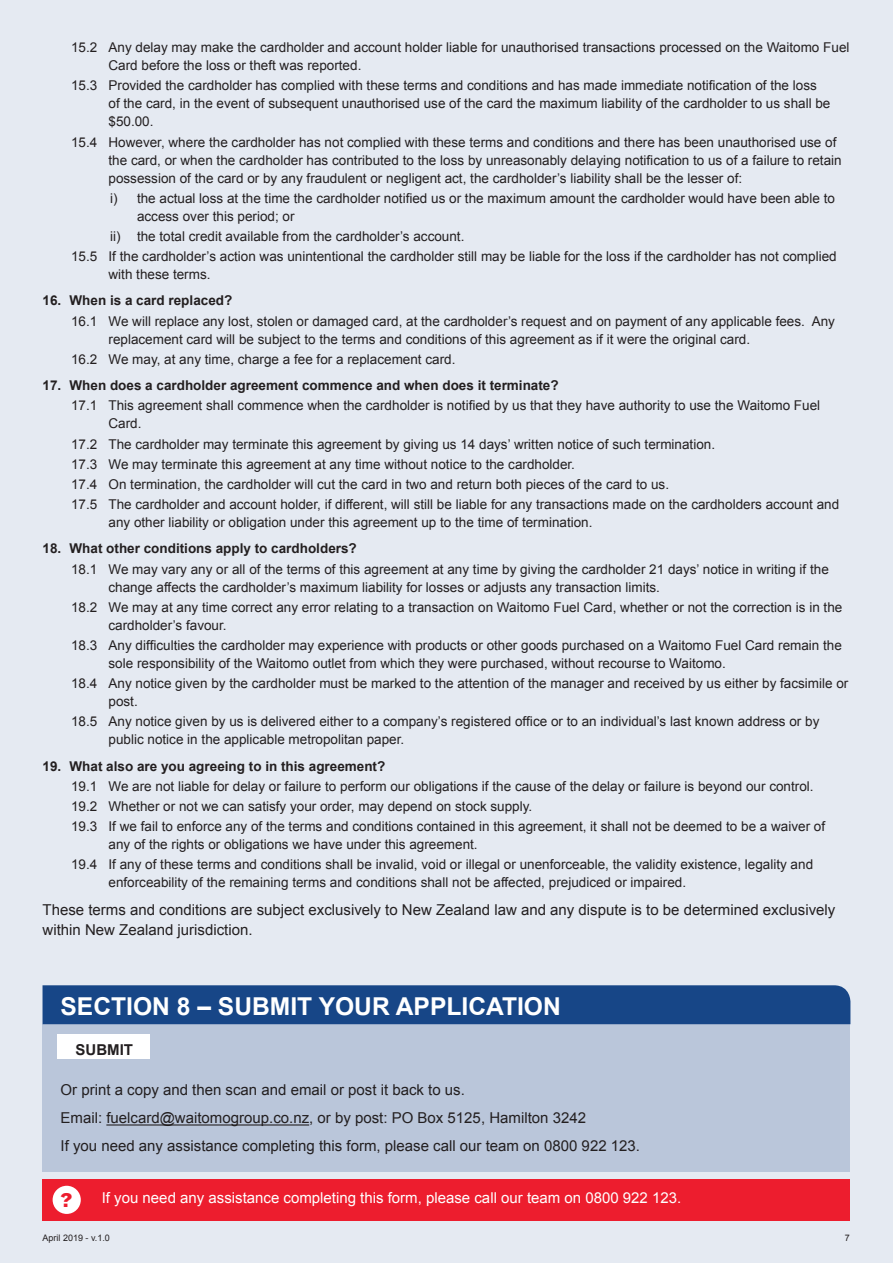
<style>
.page{position:relative;width:893px;height:1263px;background:#e5eaf2}
.page>*{position:absolute;margin:0;border:0;box-sizing:border-box;transform-origin:0 0}
.t1{font:700 24.6px "Arial";color:#fff}
.t2{font:19.5px "Akzidenz Grotesk BE Super";color:#ed1d2e}
.t3{font:15px/28px "Arial";color:#231f20}
.t4{font:15px "Arial";color:#fff}
.t5{font:700 15px "Arial";color:#231f20}
.t6{font:13.5px/18px "Arial";color:#231f20}
.t7{font:700 13.5px "Arial";color:#231f20}
.t8{font:9px "Arial";color:#231f20}
</style>
<div class="page">
<div style="left:43px;top:1024px;width:807px;height:147px;background:#bac6da"></div>
<div style="left:57px;top:1035px;width:93px;height:24px;background:#fff"></div>
<div style="left:43px;top:985px;width:807px;height:39px;background:#174687"></div>
<div style="left:43px;top:1179px;width:807px;height:41px;background:#ed1d2e"></div>
<div style="left:53px;top:1186px;width:28px;height:28px;background:#fff;border-radius:50%"></div>
<hr style="left:106px;top:1124px;width:203px;height:1px;background:#231f20">
<p class="t6" style="left:109px;top:39px;width:742px;text-indent:-38px">15.2 Any delay may make the cardholder and account holder liable for unauthorised transactions processed on the Waitomo Fuel<br>Card before the loss or theft was reported.</p>
<p class="t6" style="left:109px;top:77px;width:723px;text-indent:-38px">15.3 Provided the cardholder has complied with these terms and conditions and has made immediate notification of the loss of the card, in the event of subsequent unauthorised use of the card the maximum liability of the cardholder to us shall be $50.00.</p>
<p class="t6" style="left:109px;top:133px;width:735px;text-indent:-38px">15.4 However, where the cardholder has not complied with these terms and conditions and there has been unauthorised use of the card, or when the cardholder has contributed to the loss by unreasonably delaying notification to us of a failure to retain possession of the card or by any fraudulent or negligent act, the cardholder’s liability shall be the lesser of:</p>
<p class="t6" style="left:137px;top:189px;width:699px;text-indent:-27px">i) the actual loss at the time the cardholder notified us or the maximum amount the cardholder would have been able to access over this period; or</p>
<p class="t6" style="left:71px;top:226px;width:767px;line-height:20.1px;text-indent:39px">ii) the total credit available from the cardholder’s account.<br>15.5 If the cardholder’s action was unintentional the cardholder still may be liable for the loss if the cardholder has not complied</p>
<p class="t6" style="left:109px;top:265px;width:104px">with these terms.</p>
<p class="t7" style="left:43px;top:292px;width:191px">16. When is a card replaced?</p>
<p class="t6" style="left:109px;top:312px;width:728px;text-indent:-38px">16.1 We will replace any lost, stolen or damaged card, at the cardholder’s request and on payment of any applicable fees. Any replacement card will be subject to the terms and conditions of this agreement as if it were the original card.</p>
<p class="t6" style="left:71px;top:350px;width:386px">16.2 We may, at any time, charge a fee for a replacement card.</p>
<p class="t7" style="left:43px;top:376px;width:518px">17. When does a cardholder agreement commence and when does it terminate?</p>
<p class="t6" style="left:109px;top:397px;width:713px;text-indent:-38px">17.1 This agreement shall commence when the cardholder is notified by us that they have authority to use the Waitomo Fuel<br>Card.</p>
<p class="t6" style="left:71px;top:434px;width:770px;line-height:20.1px">17.2 The cardholder may terminate this agreement by giving us 14 days’ written notice of such termination.<br>17.3 We may terminate this agreement at any time without notice to the cardholder.<br>17.4 On termination, the cardholder will cut the card in two and return both pieces of the card to us.<br>17.5 The cardholder and account holder, if different, will still be liable for any transactions made on the cardholders account and</p>
<p class="t6" style="left:109px;top:513px;width:485px">any other liability or obligation under this agreement up to the time of termination.</p>
<p class="t7" style="left:43px;top:540px;width:316px">18. What other conditions apply to cardholders?</p>
<p class="t6" style="left:109px;top:560px;width:722px;text-indent:-38px">18.1 We may vary any or all of the terms of this agreement at any time by giving the cardholder 21 days’ notice in writing if the change affects the cardholder’s maximum liability for losses or adjusts any transaction limits.</p>
<p class="t6" style="left:109px;top:598px;width:735px;text-indent:-38px">18.2 We may at any time correct any error relating to a transaction on Waitomo Fuel Card, whether or not the correction is in the cardholder’s favour.</p>
<p class="t6" style="left:109px;top:636px;width:735px;text-indent:-38px">18.3 Any difficulties the cardholder may experience with products or other goods purchased on a Waitomo Fuel Card remain the sole responsibility of the Waitomo outlet from which they were purchased, without recourse to Waitomo.</p>
<p class="t6" style="left:109px;top:674px;width:741px;text-indent:-38px">18.4 Any notice given by the cardholder must be marked to the attention of the manager and received by us either by facsimile or post.</p>
<p class="t6" style="left:109px;top:712px;width:712px;text-indent:-38px">18.5 Any notice given by us is delivered either to a company’s registered office or to an individual’s last known address or by public notice in the applicable metropolitan paper.</p>
<p class="t7" style="left:43px;top:757px;width:344px">19. What also are you agreeing to in this agreement?</p>
<p class="t6" style="left:71px;top:776px;width:756px;line-height:20.1px">19.1 We are not liable for delay or failure to perform our obligations if the cause of the delay or failure is beyond our control.<br>19.2 Whether or not we can satisfy your order, may depend on stock supply.<br>19.3 If we fail to enforce any of the terms and conditions contained in this agreement, it shall not be deemed to be a waiver of</p>
<p class="t6" style="left:71px;top:834px;width:744px;line-height:20.1px;text-indent:38px">any of the rights or obligations we have under this agreement.<br>19.4 If any of these terms and conditions shall be invalid, void or illegal or unenforceable, the validity existence, legality and</p>
<p class="t6" style="left:109px;top:873px;width:579px">enforceability of the remaining terms and conditions shall not be affected, prejudiced or impaired.</p>
<p class="t3" style="left:43px;top:900px;width:794px;line-height:19.5px">These terms and conditions are subject exclusively to New Zealand law and any dispute is to be determined exclusively within New Zealand jurisdiction.</p>
<h1 class="t1" style="left:61px;top:989px;width:502px">Section 8 – Submit your application</h1>
<p class="t5" style="left:76px;top:1040px;width:21px">SUBMIT</p>
<p class="t3" style="left:61px;top:1076px;width:581px">Or print a copy and then scan and email or post it back to us.<br>Email: fuelcard@waitomogroup.co.nz, or by post: PO Box 5125, Hamilton 3242<br>If you need any assistance completing this form, please call our team on 0800 922 123.</p>
<h2 class="t2" style="left:60px;top:1188px;width:13px">?</h2>
<p class="t4" style="left:102px;top:1188px;width:581px">If you need any assistance completing this form, please call our team on 0800 922 123.</p>
<p class="t8" style="left:43px;top:1232px;width:69px">April 2019 - v.1.0</p>
<p class="t8" style="left:845px;top:1232px;width:7px">7</p>
</div>
